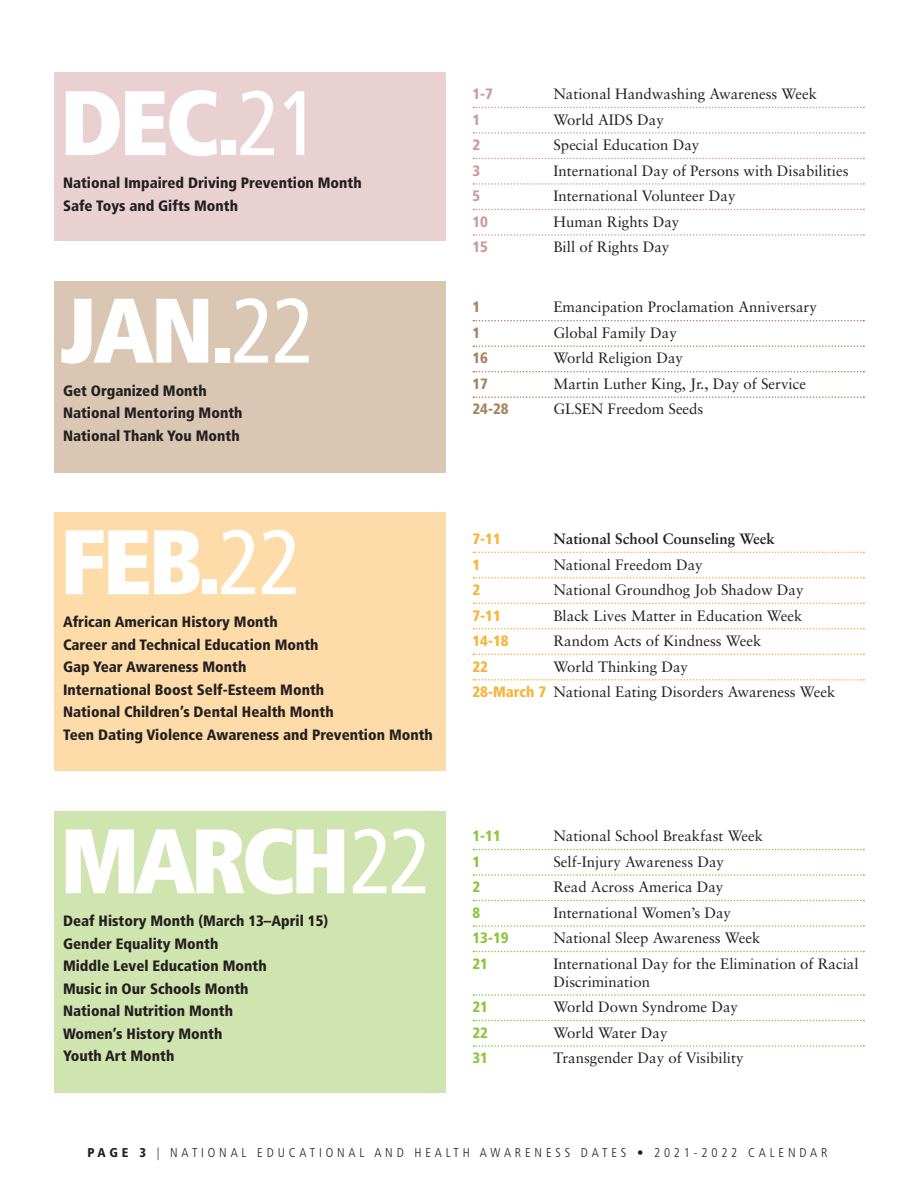
<style>
.page{position:relative;width:918px;height:1188px;background:#fff}
.page>*{position:absolute;margin:0;border:0;box-sizing:border-box;transform-origin:0 0}
.Month_Reverse{font:900 condensed 91.5px "Frutiger";letter-spacing:-.04em;color:#fff}
.Listing_with_Rule{font:15px/18px "Sabon";color:#231f20}
.Month_Dates{font:900 condensed 15px "Frutiger";color:#231f20}
.Listing_No_Rule{font:15px "Sabon";color:#231f20}
.Listing_with_Rule-2{font:700 15px "Sabon";color:#231f20}
.Listing_with_Rule-3{font:900 condensed 15px "Frutiger";color:#8bc63e}
.Listing_with_Rule-4{font:900 condensed 15px "Frutiger";color:#fbb133}
.Listing_with_Rule-5{font:900 condensed 15px "Frutiger";color:#d0999a}
.Listing_with_Rule-6{font:900 condensed 15px "Frutiger";color:#a68462}
.Listing_No_Rule-2{font:900 condensed 15px "Frutiger";color:#a68462}
.Listing_No_Rule-3{font:900 condensed 15px "Frutiger";color:#d0999a}
.Listing_No_Rule-4{font:900 condensed 15px "Frutiger";color:#8bc63e}
.Month_Reverse-2{font:300 condensed 12.75px "Frutiger";letter-spacing:.3em;color:#231f20}
.s1{font-weight:400}
.s2{font-family:"Frutiger";font-weight:900;font-stretch:condensed;color:#fbb133}
.s3{font-weight:900}
</style>
<div class="page">
<div style="left:54px;top:72px;width:392px;height:169px;background:#ead1d1"></div>
<div style="left:54px;top:281px;width:392px;height:191px;background:#d9c6b3"></div>
<div style="left:54px;top:513px;width:392px;height:258px;background:#fedca9"></div>
<div style="left:54px;top:812px;width:392px;height:281px;background:#cfe4ae"></div>
<svg style="left:473px;top:107px;width:391px;height:1px"></svg>
<svg style="left:473px;top:132px;width:391px;height:2px"></svg>
<svg style="left:473px;top:158px;width:391px;height:1px"></svg>
<svg style="left:473px;top:183px;width:391px;height:2px"></svg>
<svg style="left:473px;top:209px;width:391px;height:1px"></svg>
<svg style="left:473px;top:234px;width:391px;height:2px"></svg>
<svg style="left:473px;top:320px;width:391px;height:1px"></svg>
<svg style="left:473px;top:345px;width:391px;height:2px"></svg>
<svg style="left:473px;top:371px;width:391px;height:1px"></svg>
<svg style="left:473px;top:396px;width:391px;height:2px"></svg>
<svg style="left:473px;top:552px;width:391px;height:1px"></svg>
<svg style="left:473px;top:577px;width:391px;height:2px"></svg>
<svg style="left:473px;top:603px;width:391px;height:1px"></svg>
<svg style="left:473px;top:628px;width:391px;height:2px"></svg>
<svg style="left:473px;top:654px;width:391px;height:1px"></svg>
<svg style="left:473px;top:679px;width:391px;height:2px"></svg>
<svg style="left:473px;top:849px;width:391px;height:1px"></svg>
<svg style="left:473px;top:874px;width:391px;height:2px"></svg>
<svg style="left:473px;top:900px;width:391px;height:1px"></svg>
<svg style="left:473px;top:925px;width:391px;height:2px"></svg>
<svg style="left:473px;top:951px;width:391px;height:1px"></svg>
<svg style="left:473px;top:994px;width:391px;height:2px"></svg>
<svg style="left:473px;top:1020px;width:391px;height:1px"></svg>
<svg style="left:473px;top:1045px;width:391px;height:2px"></svg>
<p class="Month_Reverse" style="left:60px;top:67px;width:263px">DEC.<span class="s1">21</span></p>
<p class="Month_Dates" style="left:63px;top:174px;width:300px">National Impaired Driving Prevention Month</p>
<p class="Month_Dates" style="left:63px;top:196px;width:177px">Safe Toys and Gifts Month</p>
<p class="Month_Reverse" style="left:60px;top:275px;width:257px">JAN.<span class="s1">22</span></p>
<p class="Month_Dates" style="left:63px;top:381px;width:145px">Get Organized Month</p>
<p class="Month_Dates" style="left:63px;top:404px;width:181px">National Mentoring Month</p>
<p class="Month_Dates" style="left:63px;top:426px;width:178px">National Thank You Month</p>
<p class="Month_Reverse" style="left:60px;top:506px;width:244px">FEB.<span class="s1">22</span></p>
<p class="Month_Dates" style="left:63px;top:613px;width:216px">African American History Month</p>
<p class="Month_Dates" style="left:63px;top:635px;width:257px">Career and Technical Education Month</p>
<p class="Month_Dates" style="left:63px;top:658px;width:185px">Gap Year Awareness Month</p>
<p class="Month_Dates" style="left:63px;top:680px;width:263px">International Boost Self-Esteem Month</p>
<p class="Month_Dates" style="left:63px;top:703px;width:272px">National Children’s Dental Health Month</p>
<p class="Month_Dates" style="left:63px;top:725px;width:371px">Teen Dating Violence Awareness and Prevention Month</p>
<p class="Month_Reverse" style="left:60px;top:806px;width:374px">MARCH<span class="s1">22</span></p>
<p class="Month_Dates" style="left:63px;top:912px;width:267px">Deaf History Month (March 13–April 15)</p>
<p class="Month_Dates" style="left:63px;top:935px;width:157px">Gender Equality Month</p>
<p class="Month_Dates" style="left:63px;top:957px;width:205px">Middle Level Education Month</p>
<p class="Month_Dates" style="left:63px;top:980px;width:187px">Music in Our Schools Month</p>
<p class="Month_Dates" style="left:63px;top:1002px;width:172px">National Nutrition Month</p>
<p class="Month_Dates" style="left:63px;top:1025px;width:161px">Women’s History Month</p>
<p class="Month_Dates" style="left:63px;top:1047px;width:113px">Youth Art Month</p>
<p class="Listing_with_Rule-5" style="left:472px;top:85px;width:22px">1-7</p>
<p class="Listing_with_Rule" style="left:553px;top:85px;width:265px">National Handwashing Awareness Week</p>
<p class="Listing_with_Rule-5" style="left:472px;top:110px;width:9px">1</p>
<p class="Listing_with_Rule" style="left:553px;top:110px;width:112px">World AIDS Day</p>
<p class="Listing_with_Rule-5" style="left:472px;top:136px;width:9px">2</p>
<p class="Listing_with_Rule" style="left:553px;top:136px;width:147px">Special Education Day</p>
<p class="Listing_with_Rule-5" style="left:472px;top:161px;width:9px">3</p>
<p class="Listing_with_Rule" style="left:553px;top:161px;width:297px">International Day of Persons with Disabilities</p>
<p class="Listing_with_Rule-5" style="left:472px;top:187px;width:9px">5</p>
<p class="Listing_with_Rule" style="left:553px;top:187px;width:184px">International Volunteer Day</p>
<p class="Listing_with_Rule-5" style="left:472px;top:212px;width:17px">10</p>
<p class="Listing_with_Rule" style="left:553px;top:212px;width:127px">Human Rights Day</p>
<p class="Listing_No_Rule-3" style="left:472px;top:238px;width:17px">15</p>
<p class="Listing_No_Rule" style="left:553px;top:238px;width:117px">Bill of Rights Day</p>
<p class="Listing_with_Rule-6" style="left:472px;top:298px;width:9px">1</p>
<p class="Listing_with_Rule" style="left:553px;top:298px;width:265px">Emancipation Proclamation Anniversary</p>
<p class="Listing_with_Rule-6" style="left:472px;top:324px;width:9px">1</p>
<p class="Listing_with_Rule" style="left:553px;top:324px;width:125px">Global Family Day</p>
<p class="Listing_with_Rule-6" style="left:472px;top:349px;width:17px">16</p>
<p class="Listing_with_Rule" style="left:553px;top:349px;width:131px">World Religion Day</p>
<p class="Listing_with_Rule-6" style="left:472px;top:375px;width:17px">17</p>
<p class="Listing_with_Rule" style="left:553px;top:375px;width:254px">Martin Luther King, Jr., Day of Service</p>
<p class="Listing_No_Rule-2" style="left:472px;top:400px;width:38px">24-28</p>
<p class="Listing_No_Rule" style="left:553px;top:400px;width:151px">GLSEN Freedom Seeds</p>
<p class="Listing_with_Rule-4" style="left:472px;top:530px;width:30px">7-11</p>
<p class="Listing_with_Rule-2" style="left:554px;top:530px;width:223px">National School Counseling Week</p>
<p class="Listing_with_Rule-4" style="left:472px;top:555px;width:9px">1</p>
<p class="Listing_with_Rule" style="left:553px;top:555px;width:151px">National Freedom Day</p>
<p class="Listing_with_Rule-4" style="left:472px;top:581px;width:9px">2</p>
<p class="Listing_with_Rule" style="left:553px;top:581px;width:252px">National Groundhog Job Shadow Day</p>
<p class="Listing_with_Rule-4" style="left:472px;top:606px;width:30px">7-11</p>
<p class="Listing_with_Rule" style="left:553px;top:606px;width:250px">Black Lives Matter in Education Week</p>
<p class="Listing_with_Rule-4" style="left:472px;top:632px;width:38px">14-18</p>
<p class="Listing_with_Rule" style="left:553px;top:632px;width:210px">Random Acts of Kindness Week</p>
<p class="Listing_with_Rule-4" style="left:472px;top:657px;width:17px">22</p>
<p class="Listing_with_Rule" style="left:553px;top:657px;width:136px">World Thinking Day</p>
<p class="Listing_No_Rule" style="left:472px;top:683px;width:364px"><span class="s2">28-March 7</span> National Eating Disorders Awareness Week</p>
<p class="Listing_with_Rule-3" style="left:472px;top:827px;width:30px">1-11</p>
<p class="Listing_with_Rule" style="left:553px;top:827px;width:211px">National School Breakfast Week</p>
<p class="Listing_with_Rule-3" style="left:472px;top:853px;width:9px">1</p>
<p class="Listing_with_Rule" style="left:553px;top:852px;width:172px">Self-Injury Awareness Day</p>
<p class="Listing_with_Rule-3" style="left:472px;top:878px;width:9px">2</p>
<p class="Listing_with_Rule" style="left:553px;top:878px;width:171px">Read Across America Day</p>
<p class="Listing_with_Rule-3" style="left:472px;top:904px;width:9px">8</p>
<p class="Listing_with_Rule" style="left:553px;top:903px;width:179px">International Women’s Day</p>
<p class="Listing_with_Rule-3" style="left:472px;top:929px;width:38px">13-19</p>
<p class="Listing_with_Rule" style="left:553px;top:929px;width:208px">National Sleep Awareness Week</p>
<p class="Listing_with_Rule-3" style="left:472px;top:955px;width:17px">21</p>
<p class="Listing_with_Rule" style="left:553px;top:954px;width:307px">International Day for the Elimination of Racial<br>Discrimination</p>
<p class="Listing_with_Rule-3" style="left:472px;top:998px;width:17px">21</p>
<p class="Listing_with_Rule" style="left:553px;top:998px;width:186px">World Down Syndrome Day</p>
<p class="Listing_with_Rule-3" style="left:472px;top:1024px;width:17px">22</p>
<p class="Listing_with_Rule" style="left:553px;top:1023px;width:116px">World Water Day</p>
<p class="Listing_No_Rule-4" style="left:472px;top:1049px;width:17px">31</p>
<p class="Listing_No_Rule" style="left:553px;top:1049px;width:192px">Transgender Day of Visibility</p>
<p class="Month_Reverse-2" style="left:87px;top:1145px;width:742px"><span class="s3">PAGE 3</span> | NATIONAL EDUCATIONAL AND HEALTH AWARENESS DATES • 2021-2022 CALENDAR</p>
</div>
